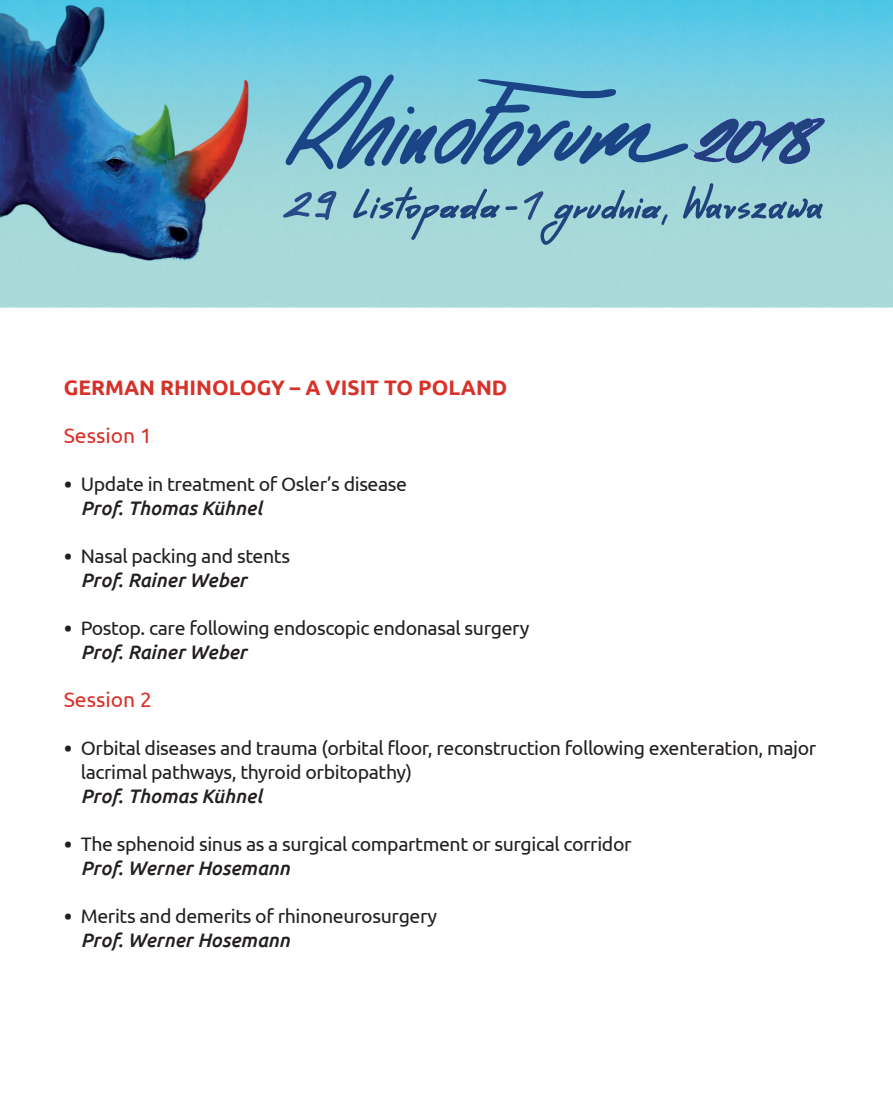
<style>
.page{position:relative;width:893px;height:1106px;background:#fff}
.page>*{position:absolute;margin:0;border:0;box-sizing:border-box;transform-origin:0 0}
.t1{font:700 21px "Ubuntu";color:#d73129}
.t2{font:21px "Ubuntu";color:#d73129}
.t3{font:19.5px/24px "Ubuntu";letter-spacing:-.02em;color:#231f20}
.t4{font:italic 500 19.5px "Ubuntu";color:#231f20}
.s1{font-family:"Corbel"}
.s2{font-weight:500;font-style:italic}
</style>
<div class="page">
<img style="left:0;top:0;width:893px;height:308px">
<svg style="left:283px;top:69px;width:546px;height:186px;background:#81bacb"></svg>
<p class="t1" style="left:64px;top:375px;width:445px">GERMAN RHINOLOGY – A VISIT TO POLAND</p>
<p class="t2" style="left:64px;top:423px;width:90px">Session 1</p>
<p class="t3" style="left:81px;top:471px;width:328px;text-indent:-17px"><span class="s1">•</span> Update in treatment of Osler’s disease<br><span class="s2">Prof. Thomas Kühnel</span></p>
<p class="t3" style="left:81px;top:543px;width:211px;text-indent:-17px"><span class="s1">•</span> Nasal packing and stents<br><span class="s2">Prof. Rainer Weber</span></p>
<p class="t3" style="left:81px;top:615px;width:450px;text-indent:-17px"><span class="s1">•</span> Postop. care following endoscopic endonasal surgery<br><span class="s2">Prof. Rainer Weber</span></p>
<p class="t2" style="left:64px;top:687px;width:90px">Session 2</p>
<p class="t3" style="left:81px;top:735px;width:737px;text-indent:-17px"><span class="s1">•</span> Orbital diseases and trauma (orbital floor, reconstruction following exenteration, major lacrimal pathways, thyroid orbitopathy)</p>
<p class="t4" style="left:81px;top:784px;width:183px">Prof. Thomas Kühnel</p>
<p class="t3" style="left:81px;top:831px;width:552px;text-indent:-17px"><span class="s1">•</span> The sphenoid sinus as a surgical compartment or surgical corridor<br><span class="s2">Prof. Werner Hosemann</span></p>
<p class="t3" style="left:81px;top:903px;width:358px;text-indent:-17px"><span class="s1">•</span> Merits and demerits of rhinoneurosurgery<br><span class="s2">Prof. Werner Hosemann</span></p>
</div>
